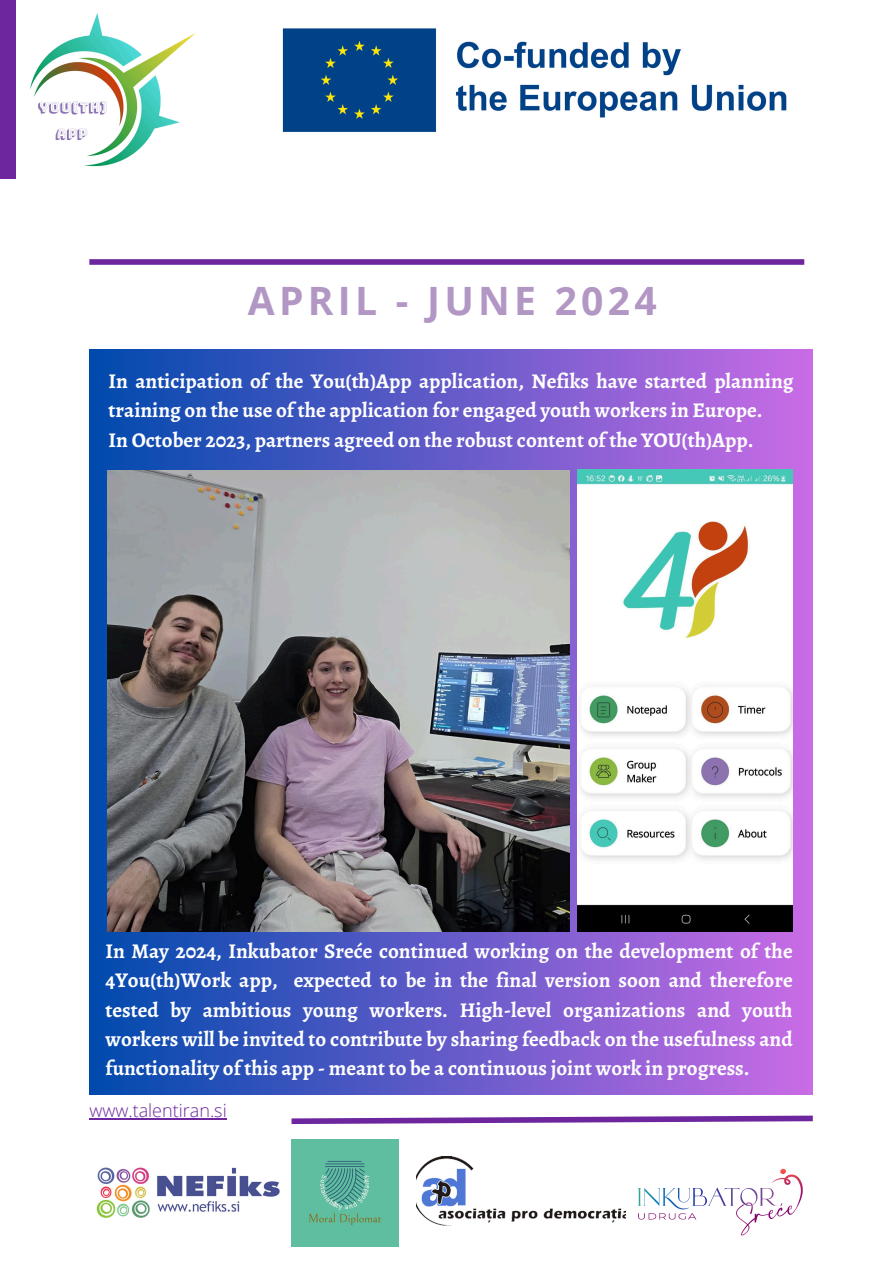
<style>
.page{position:relative;width:894px;height:1264px;background:#fff}
.page>*{position:absolute;margin:0;border:0;box-sizing:border-box;transform-origin:0 0}
.t1{font:700 39px "Open Sans";letter-spacing:.11em;color:#b297c4}
.t2{font:700 21px/29.2px "Alegreya";color:#fff}
.t3{font:300 18px "Open Sans";color:#6d269d}
</style>
<div class="page">
<div style="left:89px;top:259px;width:715px;height:6px;background:#6d269d"></div>
<div style="left:89px;top:350px;width:723px;height:744px;background:linear-gradient(to right,#004aac,#c96ce5)"></div>
<div style="left:0;top:0;width:89px;height:178px;background:#6d269d"></div>
<hr style="left:89px;top:1118px;width:138px;height:1px;background:#6d269d">
<svg style="left:291px;top:1115px;width:522px;height:10px"></svg>
<img style="left:16px;top:0;width:179px;height:178px">
<img style="left:282px;top:28px;width:505px;height:104px">
<img style="left:96px;top:1167px;width:184px;height:51px">
<img style="left:291px;top:1139px;width:107px;height:107px">
<img style="left:625px;top:1168px;width:178px;height:68px">
<img style="left:416px;top:1156px;width:209px;height:69px">
<img style="left:108px;top:470px;width:461px;height:461px">
<img style="left:577px;top:469px;width:215px;height:462px">
<p class="t1" style="left:248px;top:273px;width:410px">APRIL - JUNE 2024</p>
<p class="t2" style="left:109px;top:366px;width:686px">In anticipation of the You(th)App application, Nefiks have started planning training on the use of the application for engaged youth workers in Europe.<br>In October 2023, partners agreed on the robust content of the YOU(th)App.</p>
<p class="t2" style="left:105px;top:936px;width:688px;text-align:justify">In May 2024, Inkubator Sreće continued working on the development of the 4You(th)Work app, expected to be in the final version soon and therefore tested by ambitious young workers. High-level organizations and youth workers will be invited to contribute by sharing feedback on the usefulness and functionality of this app - meant to be a continuous joint work in progress.</p>
<p class="t3" style="left:89px;top:1098px;width:139px">www.talentiran.si</p>
</div>
